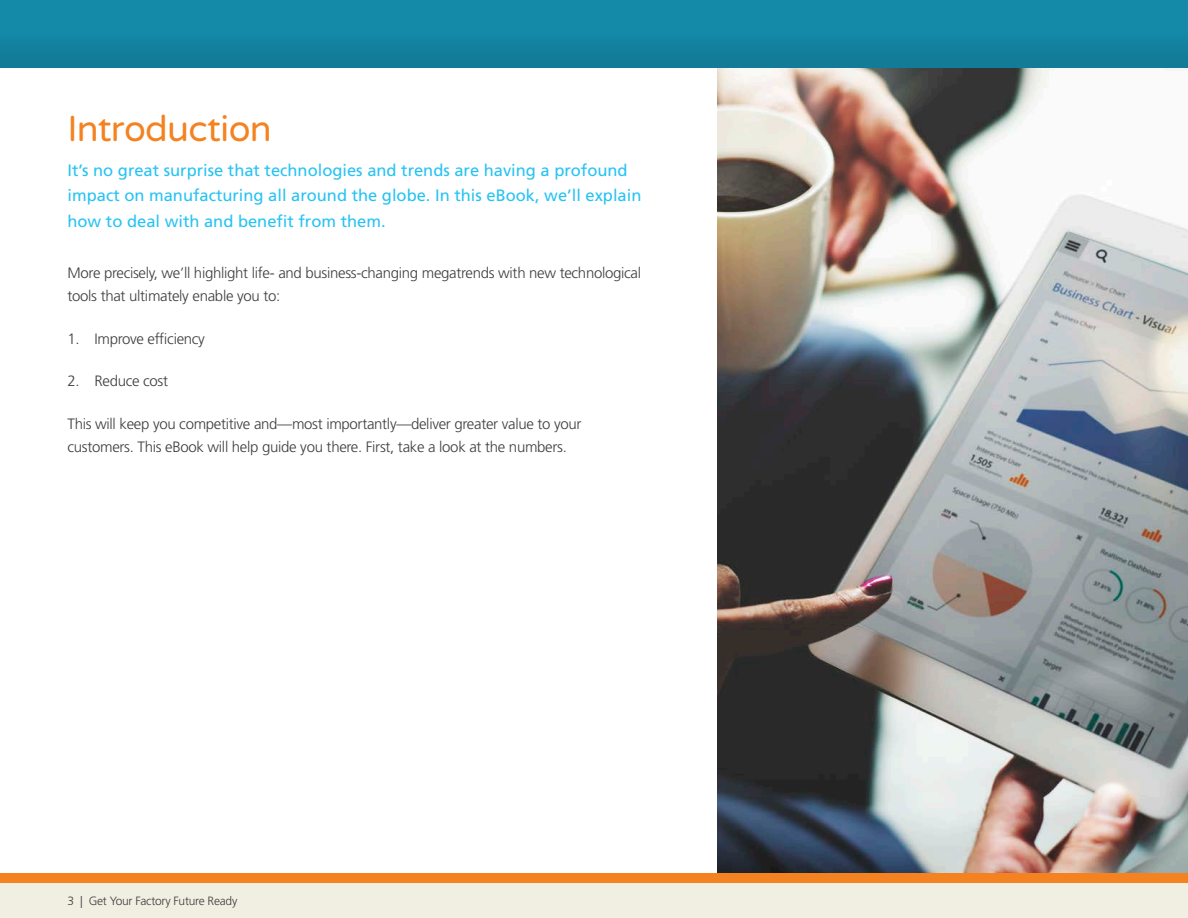
<style>
.page{position:relative;width:1188px;height:918px;background:#fff}
.page>*{position:absolute;margin:0;border:0;box-sizing:border-box;transform-origin:0 0}
.Headline_24_25{font:36px "Varela Round";letter-spacing:-.02em;color:#f58220}
.Text_INTRO_11_17{font:16.5px/25.5px "Frutiger LT Std";color:#27c3f3}
.Text_BODY_10_15{font:300 15px/22.5px "Frutiger LT Std";letter-spacing:-.02em;color:#3e3e3f}
.t1{font:300 12px "Frutiger LT Std";letter-spacing:-.02em;color:#3e3e3f}
</style>
<div class="page">
<img style="left:717px;top:68px;width:471px;height:806px">
<div style="left:0;top:874px;width:1188px;height:10px;background:#f58220"></div>
<div style="left:0;top:884px;width:1188px;height:34px;background:#f1efe2"></div>
<div style="left:0;top:0;width:1188px;height:68px;background:linear-gradient(to right,#1384a2,#1384a2)"></div>
<p class="Headline_24_25" style="left:68px;top:108px;width:206px">Introduction</p>
<p class="Text_INTRO_11_17" style="left:68px;top:157px;width:575px">It’s no great surprise that technologies and trends are having a profound impact on manufacturing all around the globe. In this eBook, we’ll explain how to deal with and benefit from them.</p>
<p class="Text_BODY_10_15" style="left:68px;top:262px;width:575px">More precisely, we’ll highlight life- and business-changing megatrends with new technological tools that ultimately enable you to:</p>
<p class="Text_BODY_10_15" style="left:68px;top:327px;width:139px">1. Improve efficiency</p>
<p class="Text_BODY_10_15" style="left:68px;top:370px;width:102px">2. Reduce cost</p>
<p class="Text_BODY_10_15" style="left:68px;top:413px;width:516px">This will keep you competitive and—most importantly—deliver greater value to your customers. This eBook will help guide you there. First, take a look at the numbers.</p>
<p class="t1" style="left:68px;top:894px;width:171px">3 | Get Your Factory Future Ready</p>
</div>
